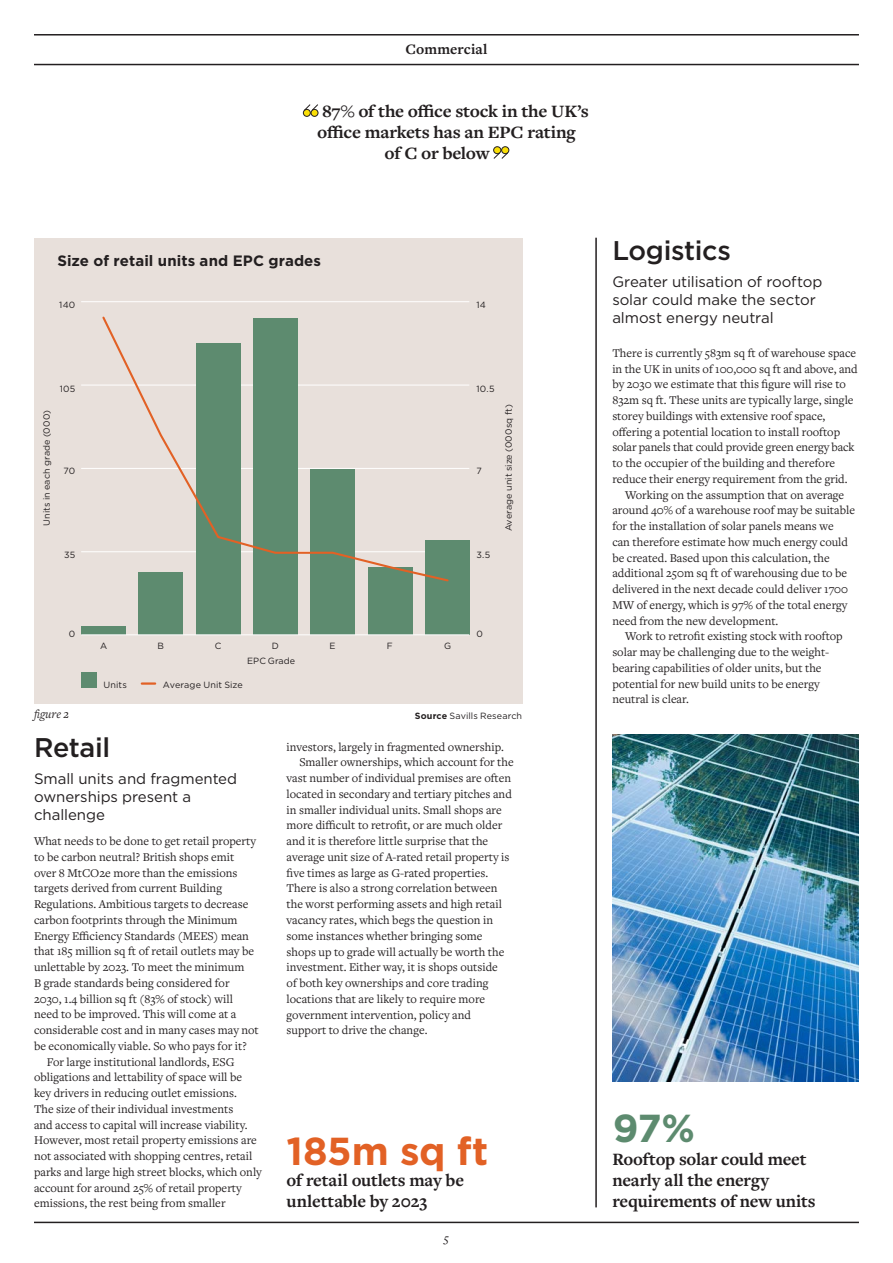
<style>
.page{position:relative;width:893px;height:1263px;background:#fff}
.page>*{position:absolute;margin:0;border:0;box-sizing:border-box;transform-origin:0 0}
.Spotlight_Box_Title{font:700 39px "Gotham HTF";letter-spacing:-.005em;color:#e26125}
.Spotlight_Box_Title-2{font:700 39px "Gotham HTF";color:#5d8b6f}
.Spotlight_Headline_G{font:500 27px "Gotham HTF";letter-spacing:-.015em;color:#231f20}
.Spotlight_Pullquote{font:700 18px/21px "Freight Text Pro";letter-spacing:-.01em;color:#231f20}
.Spotlight_Pullquote-2{font:700 18px "Freight Text Pro";letter-spacing:-.01em;color:#231f20;scale:1.04 1}
.Spotlight_Standfirst{font:15px/18px "Gotham HTF";letter-spacing:-.005em;color:#231f20}
.MiM_Box_Title{font:700 15px "Gotham HTF";letter-spacing:.005em;color:#231f20}
.Spotlight_Page_2_Slu{font:700 15px "Freight Text Pro";letter-spacing:.005em;color:#231f20}
.Spotlight_Body_Freig{font:12.3px/15.8px "Freight Text Pro";color:#231f20}
.Spotlight_Body_Freig-2{font:italic 12.3px "Freight Text Pro";color:#231f20}
.t1{font:italic 12px "Freight Text Pro";color:#231f20}
.Spotlight_Credit_Rig{font:9px "Gotham HTF";letter-spacing:.015em;color:#231f20}
.s1{font-weight:700}
</style>
<div class="page">
<div style="left:303px;top:109px;width:7px;height:7px;background:#fadf06;border-radius:50%"></div>
<div style="left:303px;top:109px;width:8px;height:8px;border:1px solid #231f20;border-radius:50%"></div>
<div style="left:311px;top:109px;width:7px;height:7px;background:#fadf06;border-radius:50%"></div>
<div style="left:311px;top:109px;width:7px;height:8px;border:1px solid #231f20;border-radius:50%"></div>
<svg style="left:303px;top:104px;width:15px;height:7px"></svg>
<div style="left:502px;top:147px;width:7px;height:7px;background:#fadf06;border-radius:50%"></div>
<div style="left:501px;top:146px;width:8px;height:8px;border:1px solid #231f20;border-radius:50%"></div>
<div style="left:494px;top:147px;width:7px;height:7px;background:#fadf06;border-radius:50%"></div>
<div style="left:493px;top:146px;width:8px;height:8px;border:1px solid #231f20;border-radius:50%"></div>
<svg style="left:493px;top:152px;width:16px;height:7px"></svg>
<img style="left:612px;top:735px;width:247px;height:346px">
<div style="left:34px;top:238px;width:488px;height:465px;background:#e8e0db"></div>
<div style="left:81px;top:672px;width:16px;height:16px;background:#5d8b6f"></div>
<hr style="left:81px;top:301px;width:388px;height:1px;background:#fff">
<hr style="left:81px;top:385px;width:388px;height:1px;background:#fff">
<hr style="left:81px;top:468px;width:388px;height:1px;background:#fff">
<hr style="left:81px;top:551px;width:388px;height:1px;background:#fff">
<div style="left:81px;top:626px;width:45px;height:9px;background:#5d8b6f"></div>
<div style="left:253px;top:318px;width:45px;height:317px;background:#5d8b6f"></div>
<div style="left:138px;top:573px;width:45px;height:62px;background:#5d8b6f"></div>
<div style="left:311px;top:469px;width:44px;height:166px;background:#5d8b6f"></div>
<div style="left:196px;top:343px;width:44px;height:292px;background:#5d8b6f"></div>
<div style="left:368px;top:567px;width:44px;height:68px;background:#5d8b6f"></div>
<div style="left:425px;top:540px;width:44px;height:95px;background:#5d8b6f"></div>
<svg style="left:101px;top:316px;width:349px;height:267px"></svg>
<svg style="left:142px;top:682px;width:13px;height:3px"></svg>
<hr style="left:81px;top:634px;width:388px;height:1px;background:#fff">
<hr style="left:34px;top:1222px;width:825px;height:1px;background:#231f20">
<hr style="left:34px;top:64px;width:825px;height:1px;background:#231f20">
<hr style="left:34px;top:34px;width:825px;height:2px;background:#231f20">
<hr style="left:595px;top:238px;width:2px;height:969px;background:#231f20">
<p class="Spotlight_Page_2_Slu" style="left:405px;top:39px;width:84px">Commercial</p>
<p class="Spotlight_Pullquote-2" style="left:322px;top:99px;width:258px">87% of the office stock in the UK’s</p>
<p class="Spotlight_Pullquote-2" style="left:317px;top:120px;width:250px">office markets has an EPC rating</p>
<p class="Spotlight_Pullquote-2" style="left:385px;top:141px;width:102px">of C or below</p>
<p class="MiM_Box_Title" style="left:57px;top:252px;width:265px">Size of retail units and EPC grades</p>
<p class="Spotlight_Credit_Rig" style="left:59px;top:299px;width:18px">140</p>
<p class="Spotlight_Credit_Rig" style="left:476px;top:299px;width:11px">14</p>
<p class="Spotlight_Credit_Rig" style="left:60px;top:384px;width:17px">105</p>
<p class="Spotlight_Credit_Rig" style="left:476px;top:384px;width:20px">10.5</p>
<p class="Spotlight_Credit_Rig" style="left:42px;top:526px;width:118px;rotate:-90deg">Units in each grade (000)</p>
<p class="Spotlight_Credit_Rig" style="left:504px;top:531px;width:129px;rotate:-90deg">Average unit size (000sq ft)</p>
<p class="Spotlight_Credit_Rig" style="left:64px;top:466px;width:13px">70</p>
<p class="Spotlight_Credit_Rig" style="left:476px;top:466px;width:7px">7</p>
<p class="Spotlight_Credit_Rig" style="left:64px;top:550px;width:13px">35</p>
<p class="Spotlight_Credit_Rig" style="left:476px;top:550px;width:15px">3.5</p>
<p class="Spotlight_Credit_Rig" style="left:69px;top:629px;width:8px">0</p>
<p class="Spotlight_Credit_Rig" style="left:476px;top:629px;width:8px">0</p>
<p class="Spotlight_Credit_Rig" style="left:100px;top:640px;width:9px">A</p>
<p class="Spotlight_Credit_Rig" style="left:215px;top:640px;width:8px">C</p>
<p class="Spotlight_Credit_Rig" style="left:330px;top:640px;width:8px">E</p>
<p class="Spotlight_Credit_Rig" style="left:247px;top:656px;width:49px">EPC Grade</p>
<p class="Spotlight_Credit_Rig" style="left:158px;top:640px;width:8px">B</p>
<p class="Spotlight_Credit_Rig" style="left:272px;top:640px;width:9px">D</p>
<p class="Spotlight_Credit_Rig" style="left:387px;top:640px;width:7px">F</p>
<p class="Spotlight_Credit_Rig" style="left:444px;top:640px;width:9px">G</p>
<p class="Spotlight_Credit_Rig" style="left:103px;top:679px;width:25px">Units</p>
<p class="Spotlight_Credit_Rig" style="left:163px;top:679px;width:81px">Average Unit Size</p>
<p class="Spotlight_Body_Freig-2" style="left:34px;top:706px;width:36px">figure 2</p>
<p class="Spotlight_Credit_Rig" style="left:415px;top:711px;width:109px"><span class="s1">Source</span> Savills Research</p>
<p class="Spotlight_Headline_G" style="left:34px;top:732px;width:78px">Retail</p>
<p class="Spotlight_Standfirst" style="left:34px;top:769px;width:205px">Small units and fragmented ownerships present a challenge</p>
<p class="Spotlight_Body_Freig" style="left:34px;top:833px;width:226px">What needs to be done to get retail property to be carbon neutral? British shops emit over 8 MtCO2e more than the emissions targets derived from current Building Regulations. Ambitious targets to decrease carbon footprints through the Minimum Energy Efficiency Standards (MEES) mean that 185 million sq ft of retail outlets may be unlettable by 2023. To meet the minimum<br>B grade standards being considered for 2030, 1.4 billion sq ft (83% of stock) will need to be improved. This will come at a considerable cost and in many cases may not be economically viable. So who pays for it?</p>
<p class="Spotlight_Body_Freig" style="left:34px;top:1053px;width:229px;text-indent:13px">For large institutional landlords, ESG obligations and lettability of space will be key drivers in reducing outlet emissions.<br>The size of their individual investments<br>and access to capital will increase viability.<br>However, most retail property emissions are not associated with shopping centres, retail parks and large high street blocks, which only account for around 25% of retail property emissions, the rest being from smaller</p>
<p class="Spotlight_Body_Freig" style="left:287px;top:738px;width:219px">investors, largely in fragmented ownership.</p>
<p class="Spotlight_Body_Freig" style="left:287px;top:754px;width:229px;text-indent:13px">Smaller ownerships, which account for the vast number of individual premises are often located in secondary and tertiary pitches and in smaller individual units. Small shops are more difficult to retrofit, or are much older and it is therefore little surprise that the average unit size of A-rated retail property is five times as large as G-rated properties.<br>There is also a strong correlation between the worst performing assets and high retail vacancy rates, which begs the question in some instances whether bringing some shops up to grade will actually be worth the investment. Either way, it is shops outside<br>of both key ownerships and core trading locations that are likely to require more government intervention, policy and support to drive the change.</p>
<p class="Spotlight_Box_Title" style="left:287px;top:1129px;width:203px">185m sq ft</p>
<p class="Spotlight_Pullquote" style="left:287px;top:1169px;width:179px">of retail outlets may be unlettable by 2023</p>
<p class="t1" style="left:444px;top:1230px;width:7px">5</p>
<p class="Spotlight_Headline_G" style="left:612px;top:235px;width:120px">Logistics</p>
<p class="Spotlight_Standfirst" style="left:612px;top:272px;width:212px">Greater utilisation of rooftop solar could make the sector almost energy neutral</p>
<p class="Spotlight_Body_Freig" style="left:612px;top:344px;width:247px">There is currently 583m sq ft of warehouse space in the UK in units of 100,000 sq ft and above, and by 2030 we estimate that this figure will rise to 832m sq ft. These units are typically large, single storey buildings with extensive roof space, offering a potential location to install rooftop solar panels that could provide green energy back to the occupier of the building and therefore reduce their energy requirement from the grid.</p>
<p class="Spotlight_Body_Freig" style="left:612px;top:486px;width:244px;text-indent:13px">Working on the assumption that on average around 40% of a warehouse roof may be suitable for the installation of solar panels means we<br>can therefore estimate how much energy could be created. Based upon this calculation, the additional 250m sq ft of warehousing due to be delivered in the next decade could deliver 1700<br>MW of energy, which is 97% of the total energy need from the new development.</p>
<p class="Spotlight_Body_Freig" style="left:612px;top:628px;width:232px;text-indent:13px">Work to retrofit existing stock with rooftop solar may be challenging due to the weight&shy;bearing capabilities of older units, but the potential for new build units to be energy neutral is clear.</p>
<p class="Spotlight_Box_Title-2" style="left:613px;top:1105px;width:83px">97%</p>
<p class="Spotlight_Pullquote" style="left:612px;top:1148px;width:205px">Rooftop solar could meet nearly all the energy requirements of new units</p>
</div>
